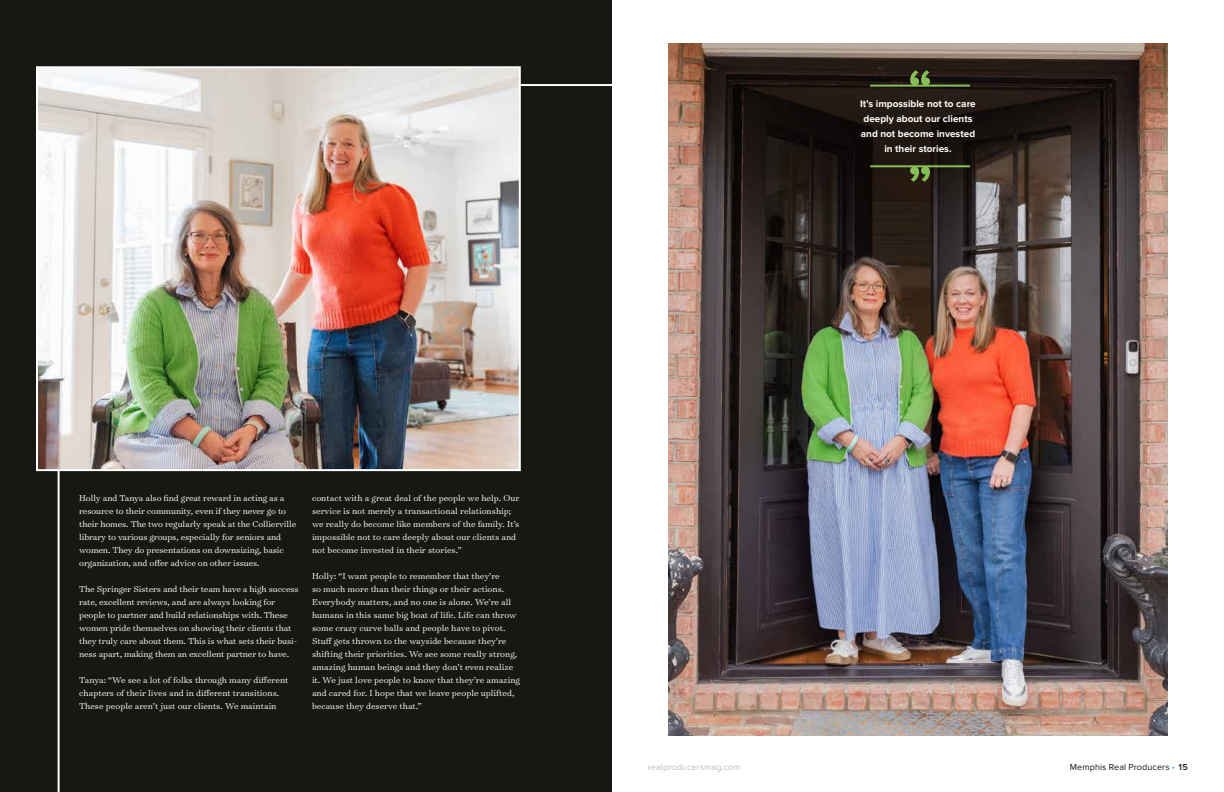
<style>
.page{position:relative;width:1224px;height:792px;background:#fff}
.page>*{position:absolute;margin:0;border:0;box-sizing:border-box;transform-origin:0 0}
.t1{font:700 10px/15px "Proxima Nova";color:#fff;text-align:center}
.t2{font:300 9.8px/13px "Surveyor Text";letter-spacing:-.01em;color:#fff}
.t3{font:9px "Proxima Nova";letter-spacing:.01em;color:#171713}
.t4{font:9px "Proxima Nova";letter-spacing:.01em;color:#bbbcbc}
.s1{color:#31a5d9}
.s2{font-weight:600}
</style>
<div class="page">
<div style="left:0;top:0;width:612px;height:792px;background:#171713"></div>
<img style="left:36px;top:66px;width:486px;height:406px">
<img style="left:668px;top:44px;width:500px;height:692px">
<hr style="left:870px;top:85px;width:100px;height:2px;background:#86be57">
<hr style="left:870px;top:165px;width:100px;height:2px;background:#86be57">
<svg style="left:910px;top:167px;width:20px;height:15px"></svg>
<svg style="left:910px;top:70px;width:20px;height:15px"></svg>
<p class="t1" style="left:860px;top:96px;width:117px">It’s impossible not to care deeply about our clients and not become invested in their stories.</p>
<p class="t2" style="left:79px;top:491px;width:219px">Holly and Tanya also find great reward in acting as a resource to their community, even if they never go to their homes. The two regularly speak at the Collierville library to various groups, especially for seniors and women. They do presentations on downsizing, basic organization, and offer advice on other issues.</p>
<p class="t2" style="left:79px;top:582px;width:221px">The Springer Sisters and their team have a high success rate, excellent reviews, and are always looking for people to partner and build relationships with. These women pride themselves on showing their clients that they truly care about them. This is what sets their busi&shy;ness apart, making them an excellent partner to have.</p>
<p class="t2" style="left:79px;top:673px;width:211px">Tanya: “We see a lot of folks through many different chapters of their lives and in different transitions.<br>These people aren’t just our clients. We maintain</p>
<p class="t2" style="left:312px;top:491px;width:209px">contact with a great deal of the people we help. Our service is not merely a transactional relationship; we really do become like members of the family. It’s impossible not to care deeply about our clients and not become invested in their stories.”</p>
<p class="t2" style="left:312px;top:569px;width:210px">Holly: “I want people to remember that they’re<br>so much more than their things or their actions.<br>Everybody matters, and no one is alone. We’re all humans in this same big boat of life. Life can throw some crazy curve balls and people have to pivot.<br>Stuff gets thrown to the wayside because they’re shifting their priorities. We see some really strong, amazing human beings and they don’t even realize it. We just love people to know that they’re amazing and cared for. I hope that we leave people uplifted, because they deserve that.”</p>
<p class="t4" style="left:648px;top:762px;width:94px">realproducersmag.com</p>
<p class="t3" style="left:1070px;top:762px;width:120px">Memphis Real Producers <span class="s1">•</span> <span class="s2">15</span></p>
</div>
